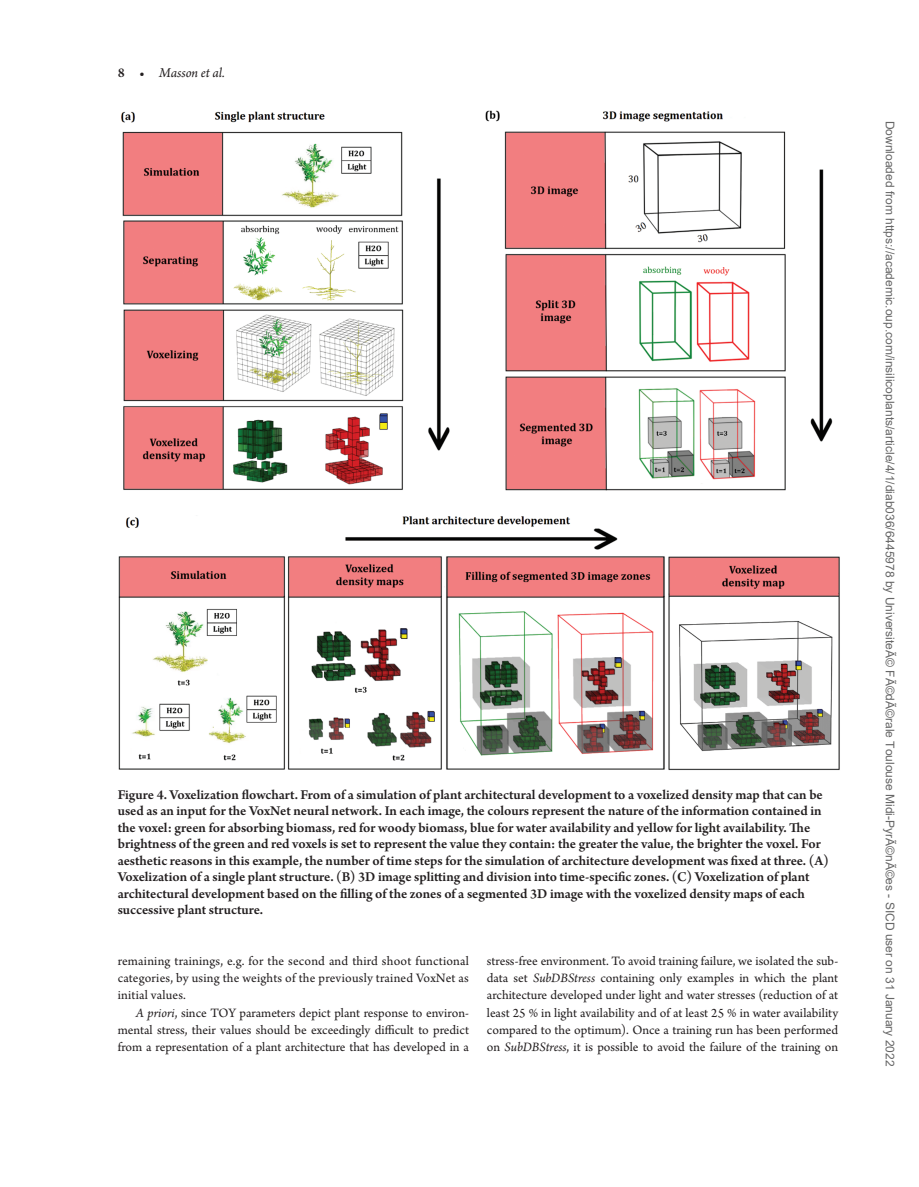
<style>
.page{position:relative;width:919px;height:1187px;background:#fff}
.page>*{position:absolute;margin:0;border:0;box-sizing:border-box;transform-origin:0 0}
.FigCapt{font:600 14.25px/16.5px "Arno Pro";letter-spacing:-.005em;color:#231f20}
.t1{font:italic 14.25px "Arno Pro";color:#231f20}
.TextInd{font:13.5px/17.2px "Arno Pro";color:#231f20;text-align:justify}
.t2{font:12px "Arial";color:#666}
.s1{font-weight:600;font-style:normal}
.s2{font-style:italic}
</style>
<div class="page">
<img style="left:118px;top:110px;width:722px;height:660px">
<p class="t1" style="left:118px;top:64px;width:109px"><span class="s1">8 •</span> Masson et al.</p>
<p class="FigCapt" style="left:118px;top:786px;width:712px">Figure 4. Voxelization flowchart. From of a simulation of plant architectural development to a voxelized density map that can be used as an input for the VoxNet neural network. In each image, the colours represent the nature of the information contained in the voxel: green for absorbing biomass, red for woody biomass, blue for water availability and yellow for light availability. The brightness of the green and red voxels is set to represent the value they contain: the greater the value, the brighter the voxel. For aesthetic reasons in this example, the number of time steps for the simulation of architecture development was fixed at three. (A)<br>Voxelization of a single plant structure. (B) 3D image splitting and division into time-specific zones. (C) Voxelization of plant architectural development based on the filling of the zones of a segmented 3D image with the voxelized density maps of each successive plant structure.</p>
<p class="TextInd" style="left:118px;top:952px;width:353px">remaining trainings, e.g. for the second and third shoot functional categories, by using the weights of the previously trained VoxNet as initial values.</p>
<p class="TextInd" style="left:118px;top:1004px;width:353px;text-indent:18px"><span class="s2">A priori</span>, since TOY parameters depict plant response to environ&shy;mental stress, their values should be exceedingly difficult to predict from a representation of a plant architecture that has developed in a</p>
<p class="TextInd" style="left:487px;top:952px;width:353px">stress-free environment. To avoid training failure, we isolated the sub&shy;data set <span class="s2">SubDBStress</span> containing only examples in which the plant architecture developed under light and water stresses (reduction of at least 25 % in light availability and of at least 25 % in water availability compared to the optimum). Once a training run has been performed on <span class="s2">SubDBStress</span>, it is possible to avoid the failure of the training on</p>
<p class="t2" style="left:894px;top:120px;width:947px;rotate:90deg">Downloaded from https://academic.oup.com/insilicoplants/article/4/1/diab036/6445978 by UniversiteÃ© FÃ©dÃ©rale Toulouse Midi-PyrÃ©nÃ©es - SICD user on 31 January 2022</p>
</div>
